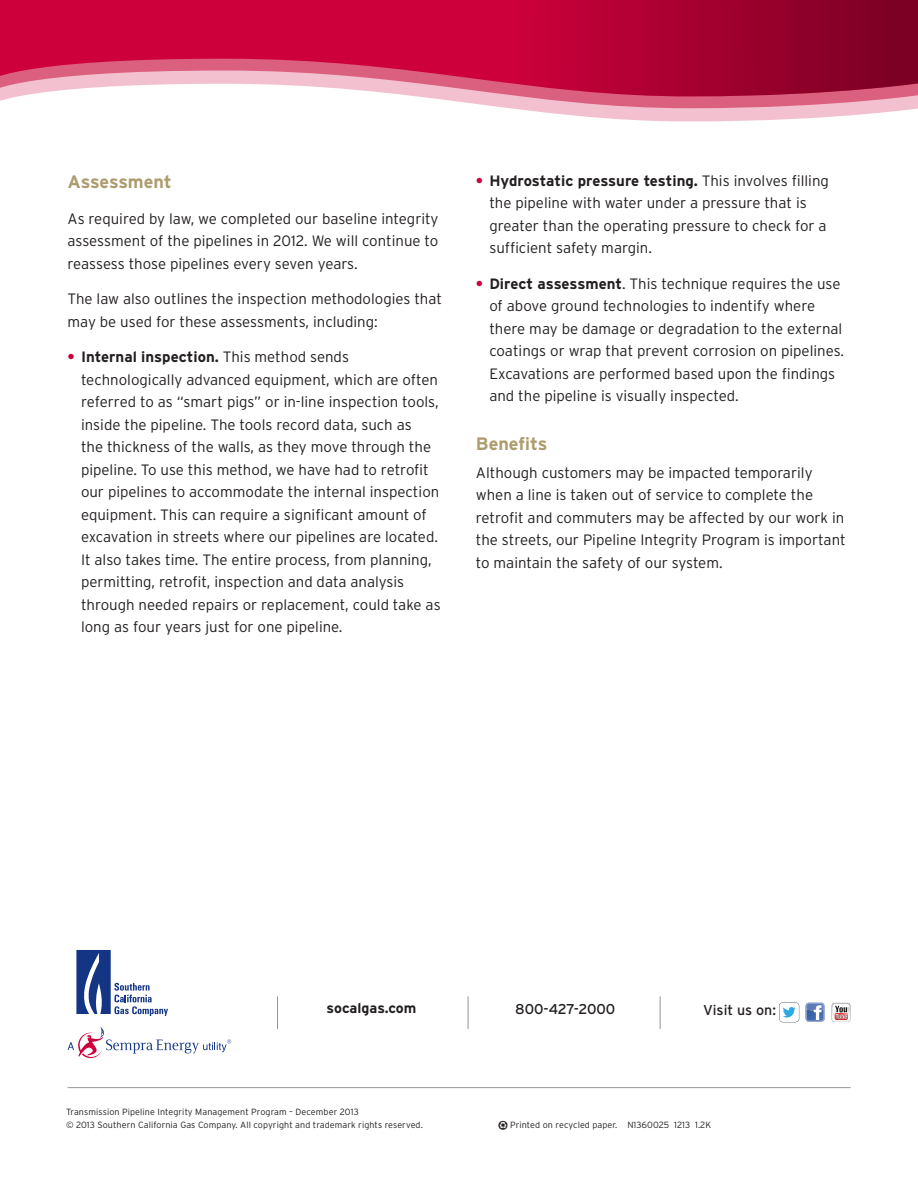
<style>
.page{position:relative;width:918px;height:1188px;background:#fff}
.page>*{position:absolute;margin:0;border:0;box-sizing:border-box;transform-origin:0 0}
.t1{font:700 18px "Interstate";letter-spacing:-.005em;color:#ad9d6e}
.t2{font:300 15px/22.5px "Interstate";color:#231f20}
.t3{font:14.25px "Interstate";color:#231f20}
.t4{font:700 14.25px "Interstate";color:#231f20}
.t5{font:300 9px "Interstate";letter-spacing:.01em;color:#231f20}
.s1{font-weight:700;color:#ce003c}
.s2{font-weight:700}
.s3{font-family:"Recycle";font-weight:400}
</style>
<div class="page">
<svg style="left:510px;top:108px;width:408px;height:13px;fill:#f2c0ce"></svg>
<svg style="left:0;top:97px;width:918px;height:11px"></svg>
<svg style="left:0;top:0;width:918px;height:97px;background:#c1204e"></svg>
<hr style="left:68px;top:1087px;width:783px;height:1px;background:#939598">
<hr style="left:277px;top:996px;width:1px;height:33px;background:#939598">
<hr style="left:468px;top:996px;width:1px;height:33px;background:#939598">
<hr style="left:660px;top:996px;width:1px;height:33px;background:#939598">
<svg style="left:76px;top:950px;width:92px;height:66px"></svg>
<svg style="left:68px;top:1027px;width:163px;height:31px"></svg>
<div style="left:779px;top:1002px;width:20px;height:20px;border:1px solid #6c6d70;border-radius:4px"></div>
<svg style="left:779px;top:1003px;width:20px;height:19px"></svg>
<svg style="left:805px;top:1003px;width:20px;height:19px"></svg>
<svg style="left:831px;top:1003px;width:20px;height:19px"></svg>
<div style="left:832px;top:1003px;width:19px;height:19px;background:#cfcfcf;border-radius:3px"></div>
<svg style="left:832px;top:1003px;width:18px;height:19px"></svg>
<h2 class="t1" style="left:68px;top:172px;width:106px">Assessment</h2>
<p class="t2" style="left:68px;top:207px;width:372px;text-align:justify">As required by law, we completed our baseline integrity assessment of the pipelines in 2012. We will continue to reassess those pipelines every seven years.</p>
<p class="t2" style="left:68px;top:288px;width:376px">The law also outlines the inspection methodologies that may be used for these assessments, including:</p>
<p class="t2" style="left:81px;top:346px;width:361px;text-indent:-14px"><span class="s1">•</span> <span class="s2">Internal inspection.</span> This method sends technologically advanced equipment, which are often referred to as “smart pigs” or in-line inspection tools, inside the pipeline. The tools record data, such as<br>the thickness of the walls, as they move through the pipeline. To use this method, we have had to retrofit our pipelines to accommodate the internal inspection equipment. This can require a significant amount of excavation in streets where our pipelines are located.<br>It also takes time. The entire process, from planning, permitting, retrofit, inspection and data analysis through needed repairs or replacement, could take as long as four years just for one pipeline.</p>
<p class="t2" style="left:489px;top:169px;width:341px;text-indent:-14px"><span class="s1">•</span> <span class="s2">Hydrostatic pressure testing.</span> This involves filling the pipeline with water under a pressure that is greater than the operating pressure to check for a sufficient safety margin.</p>
<p class="t2" style="left:489px;top:272px;width:356px;text-indent:-14px"><span class="s1">•</span> <span class="s2">Direct assessment</span>. This technique requires the use of above ground technologies to indentify where there may be damage or degradation to the external coatings or wrap that prevent corrosion on pipelines.<br>Excavations are performed based upon the findings and the pipeline is visually inspected.</p>
<h2 class="t1" style="left:476px;top:434px;width:73px">Benefits</h2>
<p class="t2" style="left:476px;top:461px;width:371px">Although customers may be impacted temporarily when a line is taken out of service to complete the retrofit and commuters may be affected by our work in the streets, our Pipeline Integrity Program is important to maintain the safety of our system.</p>
<p class="t4" style="left:327px;top:1000px;width:91px">socalgas.com</p>
<p class="t3" style="left:515px;top:1001px;width:102px">800-427-2000</p>
<p class="t3" style="left:703px;top:1002px;width:74px">Visit us on:</p>
<p class="t5" style="left:66px;top:1107px;width:294px">Transmission Pipeline Integrity Management Program – December 2013</p>
<p class="t5" style="left:66px;top:1120px;width:358px">© 2013 Southern California Gas Company. All copyright and trademark rights reserved.</p>
<p class="t5" style="left:498px;top:1120px;width:215px"><span class="s3">E</span> Printed on recycled paper. N1360025 1213 1.2K</p>
</div>
